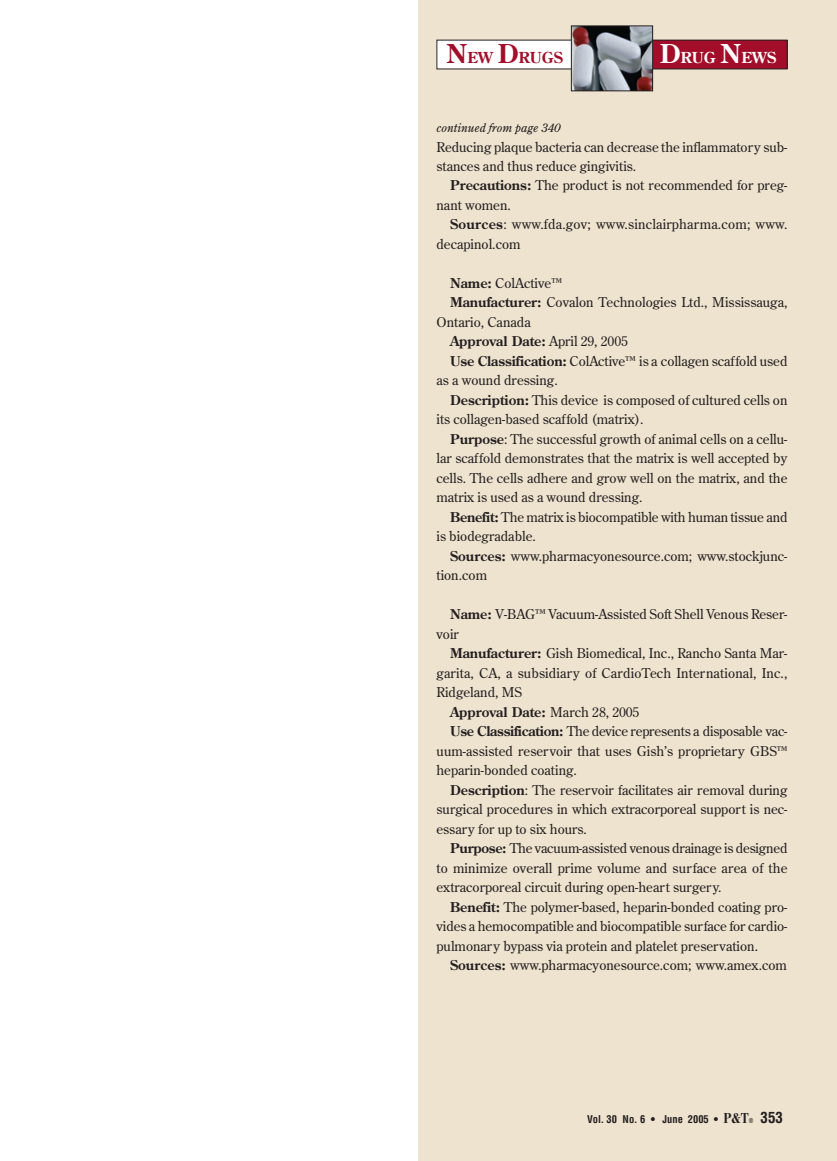
<style>
.page{position:relative;width:837px;height:1161px;background:#fff}
.page>*{position:absolute;margin:0;border:0;box-sizing:border-box;transform-origin:0 0}
.t1{font:700 15.15px "Century Old Style";color:#a20e29}
.t2{font:700 15.15px "Century Old Style";color:#fff}
.t3{font:13.5px/19.5px "Century Old Style";color:#231f20}
.t4{font:700 13.5px "Century Old Style";color:#231f20}
.t5{font:italic 12px "Century Old Style";color:#231f20}
.t6{font:700 condensed 10.5px "Helvetica";color:#231f20}
.s1{font-size:25.95px}
.s2{font-weight:700}
.s3{font-weight:400}
.s4{font-family:"Bodoni";font-stretch:normal;font-size:15px}
.s5{font-family:"Bodoni";font-stretch:normal;font-size:7.5px}
.s6{font-size:15px}
</style>
<div class="page">
<div style="left:418px;top:0;width:419px;height:1161px;background:#eee3ce"></div>
<div style="left:437px;top:40px;width:137px;height:29px;background:#fff"></div>
<div style="left:650px;top:40px;width:137px;height:29px;background:#a20e29"></div>
<div style="left:650px;top:40px;width:137px;height:29px;border:1px solid #231f20"></div>
<img style="left:573px;top:28px;width:78px;height:61px">
<div style="left:571px;top:26px;width:82px;height:65px;border:1px solid #231f20"></div>
<p class="t1" style="left:446px;top:52px;width:118px"><span class="s1">N</span>EW <span class="s1">D</span>RUGS</p>
<p class="t2" style="left:660px;top:52px;width:118px"><span class="s1">D</span>RUG <span class="s1">N</span>EWS</p>
<p class="t5" style="left:436px;top:123px;width:126px">continued from page 340</p>
<p class="t3" style="left:436px;top:138px;width:353px">Reducing plaque bacteria can decrease the inflammatory sub&shy;stances and thus reduce gingivitis.</p>
<p class="t3" style="left:436px;top:177px;width:353px;text-indent:14px"><span class="s2">Precautions:</span> The product is not recommended for preg&shy;nant women.</p>
<p class="t3" style="left:436px;top:216px;width:352px;text-indent:14px"><span class="s2">Sources</span>: www.fda.gov; www.sinclairpharma.com; www. decapinol.com</p>
<p class="t3" style="left:450px;top:274px;width:113px"><span class="s2">Name:</span> ColActive™</p>
<p class="t3" style="left:450px;top:294px;width:339px"><span class="s2">Manufacturer:</span> Covalon Technologies Ltd., Mississauga,</p>
<p class="t3" style="left:436px;top:313px;width:96px">Ontario, Canada</p>
<p class="t4" style="left:450px;top:336px;width:179px">Approval Date: <span class="s3">April 29, 2005</span></p>
<p class="t3" style="left:450px;top:352px;width:339px"><span class="s2">Use Classification:</span> ColActive™ is a collagen scaffold used</p>
<p class="t3" style="left:436px;top:372px;width:123px">as a wound dressing.</p>
<p class="t3" style="left:450px;top:391px;width:339px"><span class="s2">Description:</span> This device is composed of cultured cells on</p>
<p class="t3" style="left:436px;top:411px;width:209px">its collagen-based scaffold (matrix).</p>
<p class="t3" style="left:450px;top:430px;width:339px"><span class="s2">Purpose</span>: The successful growth of animal cells on a cellu-</p>
<p class="t3" style="left:436px;top:450px;width:352px">lar scaffold demonstrates that the matrix is well accepted by</p>
<p class="t3" style="left:436px;top:469px;width:352px">cells. The cells adhere and grow well on the matrix, and the</p>
<p class="t3" style="left:436px;top:489px;width:208px">matrix is used as a wound dressing.</p>
<p class="t3" style="left:450px;top:508px;width:339px"><span class="s2">Benefit:</span> The matrix is biocompatible with human tissue and</p>
<p class="t3" style="left:436px;top:528px;width:101px">is biodegradable.</p>
<p class="t3" style="left:450px;top:547px;width:339px"><span class="s2">Sources:</span> www.pharmacyonesource.com; www.stockjunc-</p>
<p class="t3" style="left:436px;top:567px;width:52px">tion.com</p>
<p class="t3" style="left:436px;top:606px;width:353px;text-indent:14px"><span class="s2">Name:</span> V-BAG™ Vacuum-Assisted Soft Shell Venous Reser&shy;voir</p>
<p class="t3" style="left:450px;top:645px;width:339px"><span class="s2">Manufacturer:</span> Gish Biomedical, Inc., Rancho Santa Mar-</p>
<p class="t3" style="left:436px;top:664px;width:352px">garita, CA, a subsidiary of CardioTech International, Inc.,</p>
<p class="t3" style="left:436px;top:684px;width:87px">Ridgeland, MS</p>
<p class="t4" style="left:450px;top:707px;width:191px">Approval Date: <span class="s3">March 28, 2005</span></p>
<p class="t3" style="left:450px;top:723px;width:339px"><span class="s2">Use Classification:</span> The device represents a disposable vac-</p>
<p class="t3" style="left:436px;top:742px;width:353px">uum-assisted reservoir that uses Gish’s proprietary GBS™</p>
<p class="t3" style="left:436px;top:762px;width:142px">heparin-bonded coating.</p>
<p class="t3" style="left:450px;top:781px;width:339px"><span class="s2">Description</span>: The reservoir facilitates air removal during</p>
<p class="t3" style="left:436px;top:801px;width:352px">surgical procedures in which extracorporeal support is nec-</p>
<p class="t3" style="left:436px;top:820px;width:152px">essary for up to six hours.</p>
<p class="t3" style="left:450px;top:840px;width:339px"><span class="s2">Purpose:</span> The vacuum-assisted venous drainage is designed</p>
<p class="t3" style="left:436px;top:859px;width:353px">to minimize overall prime volume and surface area of the</p>
<p class="t3" style="left:436px;top:879px;width:286px">extracorporeal circuit during open-heart surgery.</p>
<p class="t3" style="left:450px;top:898px;width:339px"><span class="s2">Benefit:</span> The polymer-based, heparin-bonded coating pro-</p>
<p class="t3" style="left:436px;top:918px;width:352px">vides a hemocompatible and biocompatible surface for cardio-</p>
<p class="t3" style="left:436px;top:937px;width:323px">pulmonary bypass via protein and platelet preservation.</p>
<p class="t3" style="left:450px;top:957px;width:338px"><span class="s2">Sources:</span> www.pharmacyonesource.com; www.amex.com</p>
<p class="t6" style="left:587px;top:1115px;width:197px">Vol. 30 No. 6 • June 2005 • <span class="s4">P&amp;T</span><span class="s5">®</span> <span class="s6">353</span></p>
</div>
